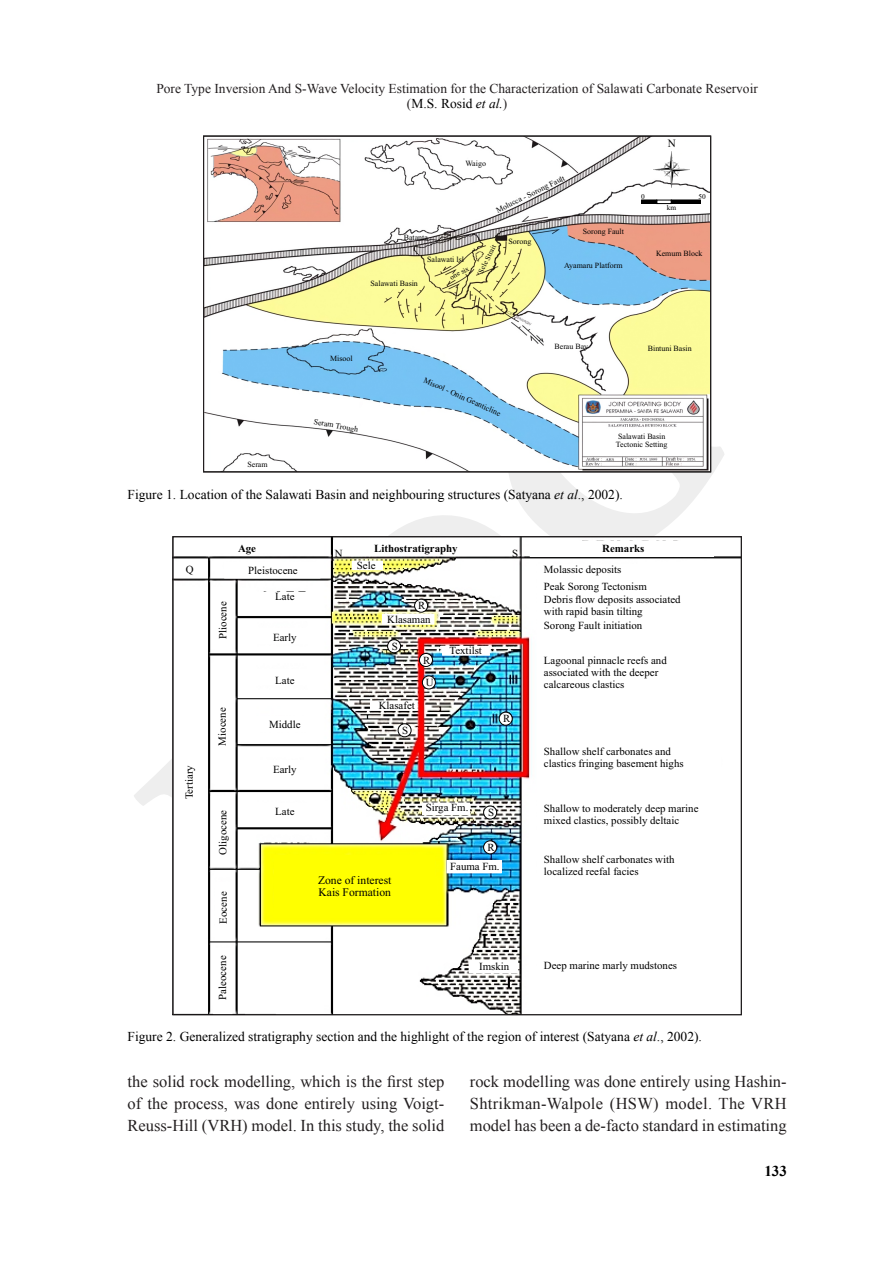
<style>
.page{position:relative;width:893px;height:1263px;background:#fff}
.page>*{position:absolute;margin:0;border:0;box-sizing:border-box;transform-origin:0 0}
.t1{font:16.5px/21.9px "Times New Roman";color:#231f20;text-align:justify}
.t2{font:700 15px "Times New Roman";color:#000}
.t3{font:13.5px "Times New Roman";color:#000}
.t4{font:13.5px/15px "Times New Roman";color:#231f20;text-align:center}
.t5{font:11.55px/12.9px "Times New Roman";color:#000}
.t6{font:11.25px "Times New Roman";color:#000}
.t7{font:10.8px/12px "Times New Roman";color:#000}
.t8{font:700 10.8px "Times New Roman";color:#000}
.t9{font:7.95px/8.7px "Times New Roman";color:#000}
.t10{font:7.35px "Times New Roman";color:#000}
.s1{color:#000}
.s2{font-style:italic;color:#000}
.s3{font-style:italic}
.s4{font-weight:700}
</style>
<div class="page">
<img style="left:206px;top:138px;width:503px;height:332px">
<div style="left:642px;top:200px;width:15px;height:3px;border:1px solid #000"></div>
<div style="left:657px;top:200px;width:14px;height:4px;border:1px solid #000"></div>
<div style="left:671px;top:200px;width:29px;height:3px;border:1px solid #000"></div>
<img style="left:654px;top:152px;width:35px;height:36px">
<img style="left:175px;top:539px;width:564px;height:474px">
<div style="left:352px;top:561px;width:30px;height:9px;background:#fff"></div>
<div style="left:370px;top:701px;width:47px;height:9px;background:#fff"></div>
<div style="left:443px;top:647px;width:46px;height:8px;background:#fff"></div>
<div style="left:415px;top:599px;width:13px;height:13px;background:#fff;border-radius:50%"></div>
<div style="left:414px;top:599px;width:14px;height:13px;border:1px solid #000;border-radius:50%"></div>
<div style="left:419px;top:653px;width:13px;height:13px;background:#fff;border-radius:50%"></div>
<div style="left:419px;top:653px;width:14px;height:14px;border:1px solid #000;border-radius:50%"></div>
<div style="left:499px;top:712px;width:13px;height:13px;background:#fff;border-radius:50%"></div>
<div style="left:499px;top:712px;width:13px;height:13px;border:1px solid #000;border-radius:50%"></div>
<div style="left:484px;top:841px;width:13px;height:13px;background:#fff;border-radius:50%"></div>
<div style="left:483px;top:841px;width:14px;height:13px;border:1px solid #000;border-radius:50%"></div>
<div style="left:422px;top:676px;width:13px;height:13px;background:#fff;border-radius:50%"></div>
<div style="left:422px;top:676px;width:13px;height:13px;border:1px solid #000;border-radius:50%"></div>
<div style="left:388px;top:640px;width:13px;height:13px;background:#fff;border-radius:50%"></div>
<div style="left:387px;top:640px;width:14px;height:13px;border:1px solid #000;border-radius:50%"></div>
<div style="left:398px;top:724px;width:13px;height:13px;background:#fff;border-radius:50%"></div>
<div style="left:398px;top:724px;width:13px;height:13px;border:1px solid #000;border-radius:50%"></div>
<div style="left:484px;top:806px;width:13px;height:13px;background:#fff;border-radius:50%"></div>
<div style="left:483px;top:806px;width:14px;height:13px;border:1px solid #000;border-radius:50%"></div>
<div style="left:447px;top:860px;width:54px;height:13px;background:#fff"></div>
<div style="left:423px;top:803px;width:47px;height:11px;background:#fff"></div>
<div style="left:274px;top:855px;width:160px;height:62px;background:#ff0"></div>
<div style="left:469px;top:960px;width:49px;height:13px;background:#fff"></div>
<div style="left:382px;top:614px;width:52px;height:10px;background:#fff"></div>
<div style="left:214px;top:540px;width:77px;height:13px;background:#fff"></div>
<div style="left:334px;top:540px;width:183px;height:16px;background:#fff"></div>
<div style="left:530px;top:541px;width:183px;height:15px;background:#fff"></div>
<div style="left:537px;top:564px;width:183px;height:421px;background:#fff"></div>
<div style="left:225px;top:563px;width:95px;height:15px;background:#fff"></div>
<div style="left:247px;top:592px;width:71px;height:16px;background:#fff"></div>
<div style="left:251px;top:629px;width:72px;height:15px;background:#fff"></div>
<div style="left:250px;top:669px;width:72px;height:16px;background:#fff"></div>
<div style="left:249px;top:717px;width:71px;height:15px;background:#fff"></div>
<div style="left:253px;top:760px;width:71px;height:15px;background:#fff"></div>
<div style="left:249px;top:803px;width:71px;height:16px;background:#fff"></div>
<div style="left:180px;top:561px;width:18px;height:15px;background:#fff"></div>
<div style="left:213px;top:587px;width:18px;height:62px;background:#fff"></div>
<div style="left:214px;top:670px;width:18px;height:99px;background:#fff"></div>
<div style="left:211px;top:796px;width:18px;height:71px;background:#fff"></div>
<div style="left:215px;top:882px;width:18px;height:51px;background:#fff"></div>
<div style="left:214px;top:948px;width:18px;height:66px;background:#fff"></div>
<div style="left:176px;top:739px;width:25px;height:179px;background:#fff"></div>
<p class="t4" style="left:156px;top:81px;width:603px">Pore Type Inversion And S-Wave Velocity Estimation for the Characterization of Salawati Carbonate Reservoir (<span class="s1">M.S. Rosid</span> <span class="s2">et al.</span>)</p>
<p class="t9" style="left:465px;top:159px;width:22px">Waigo</p>
<p class="t9" style="left:495px;top:206px;width:77px;rotate:-26deg">Molucca - Sorong Fault</p>
<p class="t6" style="left:668px;top:136px;width:10px">N</p>
<p class="t10" style="left:641px;top:191px;width:5px">0</p>
<p class="t10" style="left:698px;top:191px;width:9px">50</p>
<p class="t10" style="left:667px;top:203px;width:11px">km</p>
<p class="t9" style="left:583px;top:227px;width:43px">Sorong Fault</p>
<p class="t9" style="left:564px;top:261px;width:60px">Ayamaru Platform</p>
<p class="t9" style="left:404px;top:233px;width:26px">Batanta</p>
<p class="t9" style="left:427px;top:254px;width:38px">Salawati lsl</p>
<p class="t10" style="left:476px;top:270px;width:32px;rotate:-63deg">Sele Strait</p>
<p class="t9" style="left:656px;top:249px;width:48px">Kemum Block</p>
<p class="t9" style="left:508px;top:237px;width:24px">Sorong</p>
<p class="t10" style="left:448px;top:273px;width:23px;rotate:-29deg">one six</p>
<p class="t9" style="left:371px;top:279px;width:49px">Salawati Basin</p>
<p class="t9" style="left:247px;top:460px;width:22px">Seram</p>
<p class="t9" style="left:330px;top:354px;width:24px">Misool</p>
<p class="t9" style="left:315px;top:417px;width:47px;rotate:11deg">Seram Trough</p>
<p class="t9" style="left:426px;top:375px;width:85px;rotate:24deg">Misool - Onin Geanticline</p>
<p class="t9" style="left:554px;top:341px;width:35px">Berau Bay</p>
<p class="t9" style="left:648px;top:344px;width:45px">Bintuni Basin</p>
<p class="t9" style="left:616px;top:431px;width:53px">Salawati Basin<br>Tectonic Setting</p>
<p class="t3" style="left:128px;top:485px;width:497px">Figure 1. Location of the Salawati Basin and neighbouring structures (Satyana <span class="s3">et al</span>., 2002).</p>
<p class="t7" style="left:186px;top:564px;width:9px">Q</p>
<p class="t7" style="left:183px;top:799px;width:36px;rotate:-90deg">Tertiary</p>
<p class="t7" style="left:217px;top:639px;width:39px;rotate:-90deg">Pliocene</p>
<p class="t7" style="left:216px;top:745px;width:40px;rotate:-90deg">Miocene</p>
<p class="t7" style="left:217px;top:855px;width:46px;rotate:-90deg">Oligocene</p>
<p class="t7" style="left:217px;top:924px;width:34px;rotate:-90deg">Eocene</p>
<p class="t7" style="left:248px;top:537px;width:51px;line-height:22.4px;text-indent:-10px"><span class="s4">Age<br></span>Pleistocene</p>
<p class="t7" style="left:275px;top:590px;width:21px">Late</p>
<p class="t7" style="left:273px;top:631px;width:25px">Early</p>
<p class="t7" style="left:275px;top:674px;width:21px">Late</p>
<p class="t7" style="left:269px;top:718px;width:33px">Middle</p>
<p class="t7" style="left:273px;top:763px;width:25px">Early</p>
<p class="t7" style="left:275px;top:805px;width:21px">Late</p>
<p class="t7" style="left:217px;top:1000px;width:46px;rotate:-90deg">Paleocene</p>
<p class="t8" style="left:374px;top:541px;width:85px">Lithostratigraphy</p>
<p class="t7" style="left:335px;top:547px;width:9px">N</p>
<p class="t7" style="left:512px;top:547px;width:8px">S</p>
<p class="t7" style="left:357px;top:559px;width:20px">Sele</p>
<p class="t7" style="left:418px;top:600px;width:9px">R</p>
<p class="t7" style="left:387px;top:613px;width:45px">Klasaman</p>
<p class="t7" style="left:392px;top:640px;width:8px">S</p>
<p class="t7" style="left:379px;top:699px;width:38px">Klasafet</p>
<p class="t7" style="left:402px;top:724px;width:8px">S</p>
<p class="t7" style="left:423px;top:654px;width:9px">R</p>
<p class="t7" style="left:426px;top:676px;width:9px">U</p>
<p class="t7" style="left:449px;top:644px;width:34px">Textilst</p>
<p class="t7" style="left:503px;top:712px;width:9px">R</p>
<p class="t7" style="left:426px;top:801px;width:44px">Sirga Fm.</p>
<p class="t7" style="left:488px;top:806px;width:8px">S</p>
<p class="t7" style="left:487px;top:841px;width:9px">R</p>
<p class="t5" style="left:318px;top:873px;width:75px">Zone of interest<br>Kais Formation</p>
<p class="t7" style="left:450px;top:860px;width:51px">Fauma Fm.</p>
<p class="t7" style="left:479px;top:961px;width:32px">Imskin</p>
<p class="t7" style="left:544px;top:538px;width:102px;line-height:20.7px;text-indent:58px"><span class="s4">Remarks<br></span>Molassic deposits</p>
<p class="t7" style="left:544px;top:579px;width:138px;line-height:13.5px">Peak Sorong Tectonism<br>Debris flow deposits associated</p>
<p class="t7" style="left:544px;top:604px;width:100px;line-height:13.6px">with rapid basin tilting<br>Sorong Fault initiation</p>
<p class="t7" style="left:544px;top:655px;width:124px">Lagoonal pinnacle reefs and associated with the deeper calcareous clastics</p>
<p class="t7" style="left:544px;top:745px;width:141px">Shallow shelf carbonates and clastics fringing basement highs</p>
<p class="t7" style="left:544px;top:802px;width:156px">Shallow to moderately deep marine mixed clastics, possibly deltaic</p>
<p class="t7" style="left:544px;top:853px;width:132px">Shallow shelf carbonates with localized reefal facies</p>
<p class="t7" style="left:544px;top:959px;width:135px">Deep marine marly mudstones</p>
<p class="t3" style="left:128px;top:1027px;width:576px">Figure 2. Generalized stratigraphy section and the highlight of the region of interest (Satyana <span class="s3">et al</span>., 2002).</p>
<p class="t1" style="left:128px;top:1070px;width:318px">the solid rock modelling, which is the first step of the process, was done entirely using Voigt-Reuss-Hill (VRH) model. In this study, the solid</p>
<p class="t1" style="left:470px;top:1070px;width:318px">rock modelling was done entirely using Hashin-Shtrikman-Walpole (HSW) model. The VRH model has been a de-facto standard in estimating</p>
<h2 class="t2" style="left:764px;top:1160px;width:24px">133</h2>
</div>
